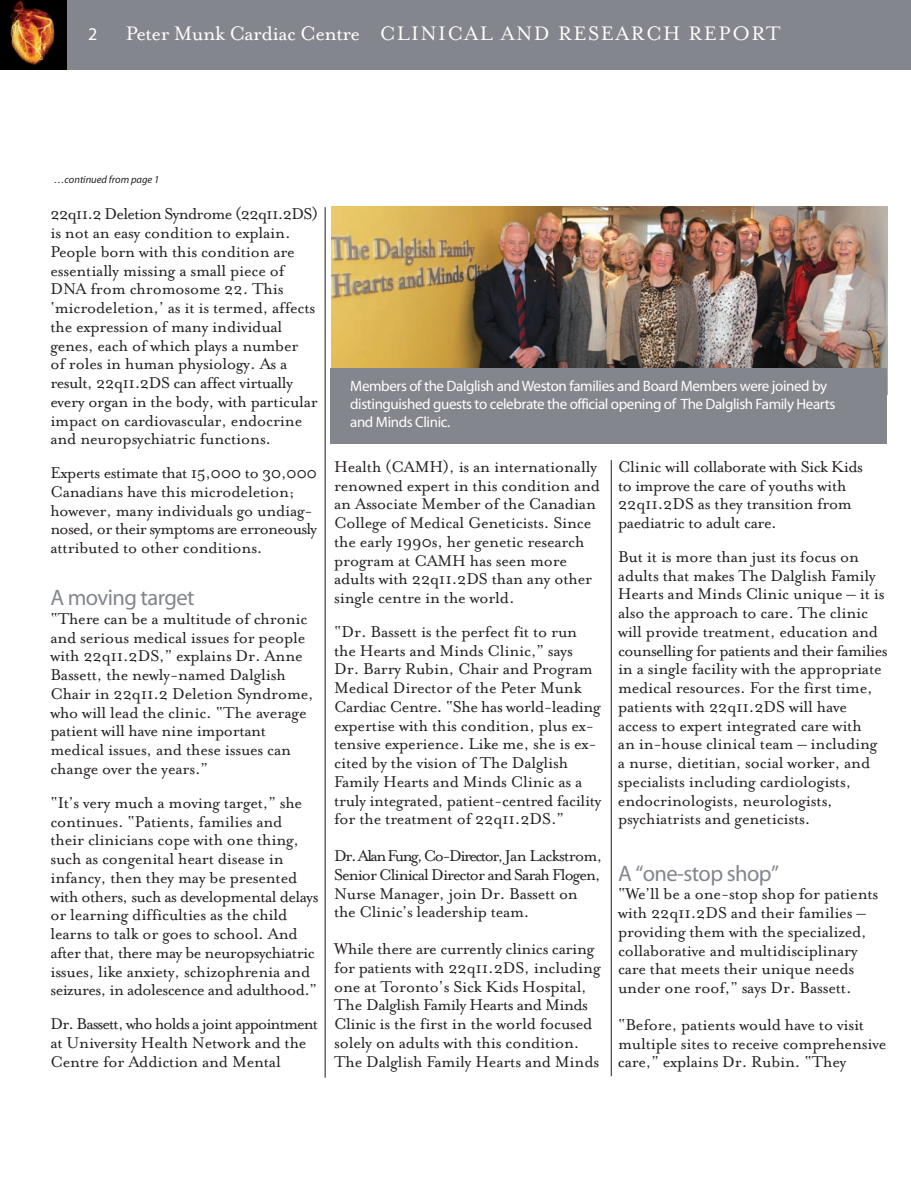
<style>
.page{position:relative;width:911px;height:1181px;background:#fff}
.page>*{position:absolute;margin:0;border:0;box-sizing:border-box;transform-origin:0 0}
.t1{font:22.5px "Mrs Eaves Roman";letter-spacing:.065em;color:#fff}
.t2{font:22.5px "Myriad";letter-spacing:-.025em;color:#83868c}
.t3{font:18px/18.8px "Mrs Eaves Roman";letter-spacing:-.01em;color:#231f20}
.t4{font:18px/18.8px "Mrs Eaves Roman";letter-spacing:-.04em;color:#231f20}
.t5{font:18px "Myriad";color:#fff}
.t6{font:15px/18px "Myriad";letter-spacing:-.025em;color:#fff}
.t7{font:italic 10.5px "Myriad Pro";color:#231f20}
</style>
<div class="page">
<div style="left:0;top:0;width:911px;height:69px;background:#83868c"></div>
<img style="left:0;top:0;width:67px;height:69px">
<hr style="left:325px;top:207px;width:1px;height:871px;background:#231f20">
<hr style="left:611px;top:460px;width:1px;height:616px;background:#231f20">
<img style="left:331px;top:207px;width:556px;height:162px">
<div style="left:331px;top:369px;width:556px;height:75px;background:#83868c"></div>
<p class="t5" style="left:88px;top:27px;width:11px">2</p>
<p class="t1" style="left:126px;top:19px;width:656px">Peter Munk Cardiac Centre CLINICAL AND RESEARCH REPORT</p>
<p class="t7" style="left:54px;top:175px;width:107px">…continued from page 1</p>
<p class="t3" style="left:50px;top:204px;width:269px">22q11.2 Deletion Syndrome (22q11.2DS) is not an easy condition to explain.<br>People born with this condition are essentially missing a small piece of DNA from chromosome 22. This ‘microdeletion,’ as it is termed, affects the expression of many individual genes, each of which plays a number<br>of roles in human physiology. As a result, 22q11.2DS can affect virtually every organ in the body, with particular impact on cardiovascular, endocrine and neuropsychiatric functions.</p>
<p class="t3" style="left:50px;top:462px;width:268px">Experts estimate that 15,000 to 30,000<br>Canadians have this microdeletion; however, many individuals go undiag&shy;nosed, or their symptoms are erroneously attributed to other conditions.</p>
<p class="t2" style="left:50px;top:589px;width:146px">A moving target</p>
<p class="t3" style="left:50px;top:608px;width:265px">“There can be a multitude of chronic and serious medical issues for people with 22q11.2DS,” explains Dr. Anne Bassett, the newly-named Dalglish Chair in 22q11.2 Deletion Syndrome, who will lead the clinic. “The average patient will have nine important medical issues, and these issues can change over the years.”</p>
<p class="t3" style="left:50px;top:792px;width:270px">“It’s very much a moving target,” she continues. “Patients, families and their clinicians cope with one thing, such as congenital heart disease in infancy, then they may be presented with others, such as developmental delays or learning difficulties as the child learns to talk or goes to school. And after that, there may be neuropsychiatric issues, like anxiety, schizophrenia and seizures, in adolescence and adulthood.”</p>
<p class="t3" style="left:50px;top:1013px;width:269px">Dr. Bassett, who holds a joint appointment at University Health Network and the<br>Centre for Addiction and Mental</p>
<p class="t6" style="left:350px;top:378px;width:487px">Members of the Dalglish and Weston families and Board Members were joined by distinguished guests to celebrate the official opening of The Dalglish Family Hearts and Minds Clinic.</p>
<p class="t3" style="left:334px;top:456px;width:267px">Health (CAMH), is an internationally renowned expert in this condition and an Associate Member of the Canadian College of Medical Geneticists. Since the early 1990s, her genetic research program at CAMH has seen more adults with 22q11.2DS than any other single centre in the world.</p>
<p class="t3" style="left:334px;top:621px;width:269px">“Dr. Bassett is the perfect fit to run the Hearts and Minds Clinic,” says Dr. Barry Rubin, Chair and Program Medical Director of the Peter Munk Cardiac Centre. “She has world-leading expertise with this condition, plus ex&shy;tensive experience. Like me, she is ex&shy;cited by the vision of The Dalglish Family Hearts and Minds Clinic as a truly integrated, patient-centred facility for the treatment of 22q11.2DS.”</p>
<p class="t4" style="left:334px;top:845px;width:270px">Dr. Alan Fung, Co-Director, Jan Lackstrom, Senior Clinical Director and Sarah Flogen, Nurse Manager, join Dr. Bassett on the Clinic’s leadership team.</p>
<p class="t3" style="left:334px;top:938px;width:268px">While there are currently clinics caring for patients with 22q11.2DS, including one at Toronto’s Sick Kids Hospital, The Dalglish Family Hearts and Minds Clinic is the first in the world focused solely on adults with this condition.<br>The Dalglish Family Hearts and Minds</p>
<p class="t3" style="left:618px;top:456px;width:246px">Clinic will collaborate with Sick Kids to improve the care of youths with 22q11.2DS as they transition from paediatric to adult care.</p>
<p class="t3" style="left:618px;top:546px;width:271px">But it is more than just its focus on adults that makes The Dalglish Family Hearts and Minds Clinic unique – it is also the approach to care. The clinic will provide treatment, education and counselling for patients and their families in a single facility with the appropriate medical resources. For the first time, patients with 22q11.2DS will have access to expert integrated care with<br>an in-house clinical team – including a nurse, dietitian, social worker, and specialists including cardiologists, endocrinologists, neurologists, psychiatrists and geneticists.</p>
<p class="t2" style="left:618px;top:864px;width:162px">A “one-stop shop”</p>
<p class="t3" style="left:618px;top:884px;width:262px">“We’ll be a one-stop shop for patients with 22q11.2DS and their families – providing them with the specialized, collaborative and multidisciplinary care that meets their unique needs under one roof,” says Dr. Bassett.</p>
<p class="t3" style="left:618px;top:1014px;width:270px">“Before, patients would have to visit multiple sites to receive comprehensive care,” explains Dr. Rubin. “They</p>
</div>
